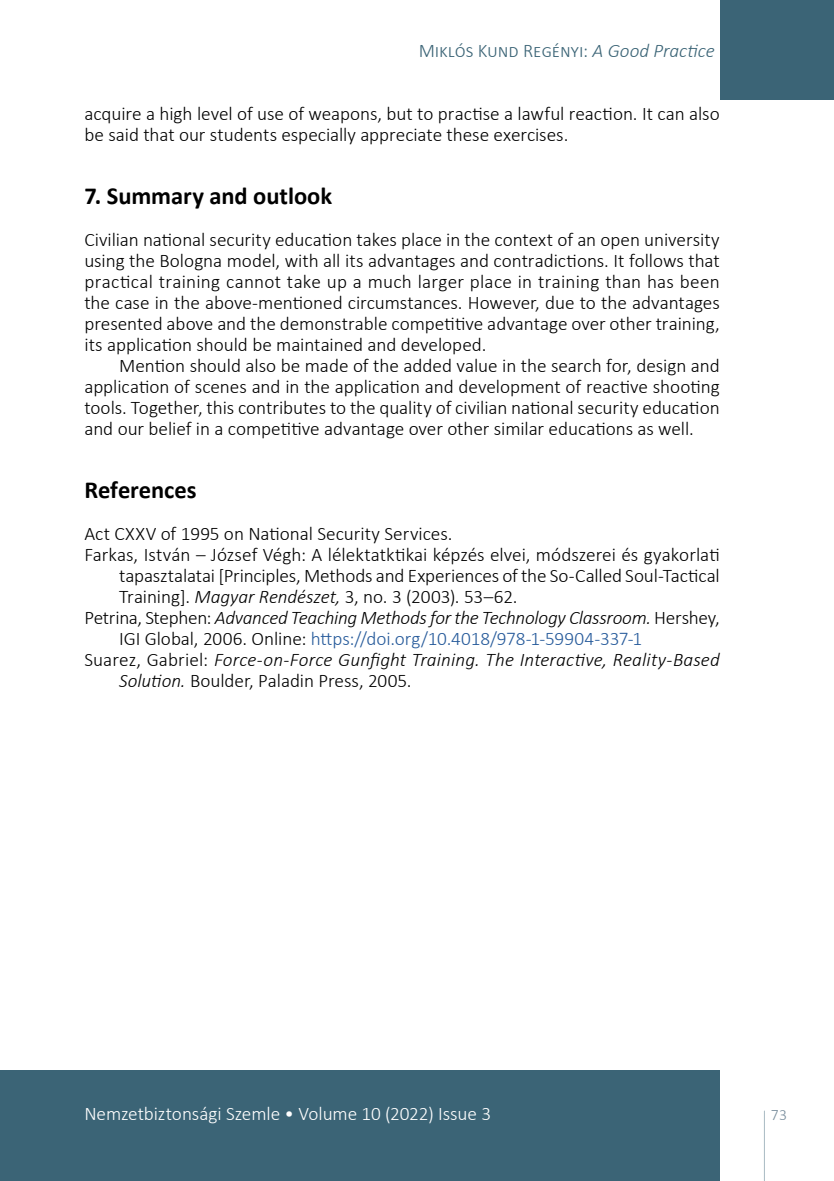
<style>
.page{position:relative;width:834px;height:1181px;background:#fff}
.page>*{position:absolute;margin:0;border:0;box-sizing:border-box;transform-origin:0 0}
.t1{font:700 24.5px "Calibri";color:#000}
.t2{font:300 19.25px/21px "Calibri";letter-spacing:-.005em;color:#000;text-align:justify}
.t3{font:italic 300 19.25px "Calibri";letter-spacing:-.01em;color:#000}
.t4{font:300 19.25px "Calibri";letter-spacing:-.005em;color:#275b9b}
.t5{font:300 19.25px "Calibri";letter-spacing:-.005em;color:#fff}
.t6{font:300 19.25px "Calibri";letter-spacing:-.005em;color:#3b6476}
.t7{font:300 15.75px "Calibri";color:#778c9b}
.s1{font-style:italic}
.s2{font-style:normal}
.s3{color:#000}
</style>
<div class="page">
<svg style="left:764px;top:1110px;width:1px;height:71px"></svg>
<div style="left:719px;top:0;width:114px;height:99px;background:#3b6476"></div>
<div style="left:0;top:1070px;width:719px;height:111px;background:#3b6476"></div>
<p class="t6" style="left:418px;top:39px;width:297px">Miklós Kund Regényi: <span class="s1">A Good Practice</span></p>
<p class="t2" style="left:84px;top:103px;width:636px">acquire a high level of use of weapons, but to practise a lawful reaction. It can also be said that our students especially appreciate these exercises.</p>
<p class="t1" style="left:84px;top:179px;width:249px">7. Summary and outlook</p>
<p class="t2" style="left:84px;top:229px;width:636px">Civilian national security education takes place in the context of an open university using the Bologna model, with all its advantages and contradictions. It follows that practical training cannot take up a much larger place in training than has been the case in the above-mentioned circumstances. However, due to the advantages presented above and the demonstrable competitive advantage over other training, its application should be maintained and developed.</p>
<p class="t2" style="left:84px;top:355px;width:636px;text-indent:35px">Mention should also be made of the added value in the search for, design and application of scenes and in the application and development of reactive shooting tools. Together, this contributes to the quality of civilian national security education and our belief in a competitive advantage over other similar educations as well.</p>
<p class="t1" style="left:84px;top:473px;width:114px">References</p>
<p class="t2" style="left:84px;top:523px;width:369px">Act CXXV of 1995 on National Security Services.</p>
<p class="t2" style="left:84px;top:544px;width:636px">Farkas, István – József Végh: A lélektatktikai képzés elvei, módszerei és gyakorlati</p>
<p class="t2" style="left:119px;top:565px;width:602px">tapasztalatai [Principles, Methods and Experiences of the So-Called Soul-Tactical</p>
<p class="t2" style="left:119px;top:586px;width:400px">Training]. <span class="s1">Magyar Rendészet,</span> 3, no. 3 (2003). 53–62.</p>
<p class="t3" style="left:84px;top:606px;width:636px"><span class="s2">Petrina, Stephen:</span> Advanced Teaching Methods for the Technology Classroom. <span class="s2">Hershey,</span></p>
<p class="t4" style="left:119px;top:627px;width:524px"><span class="s3">IGI Global, 2006. Online:</span> https://doi.org/10.4018/978-1-59904-337-1</p>
<p class="t3" style="left:84px;top:648px;width:636px"><span class="s2">Suarez, Gabriel:</span> Force-on-Force Gunfight Training. The Interactive, Reality-Based</p>
<p class="t2" style="left:119px;top:670px;width:294px"><span class="s1">Solution.</span> Boulder, Paladin Press, 2005.</p>
<p class="t5" style="left:84px;top:1102px;width:408px">Nemzetbiztonsági Szemle • Volume 10 (2022) Issue 3</p>
<p class="t7" style="left:770px;top:1105px;width:18px">73</p>
</div>
